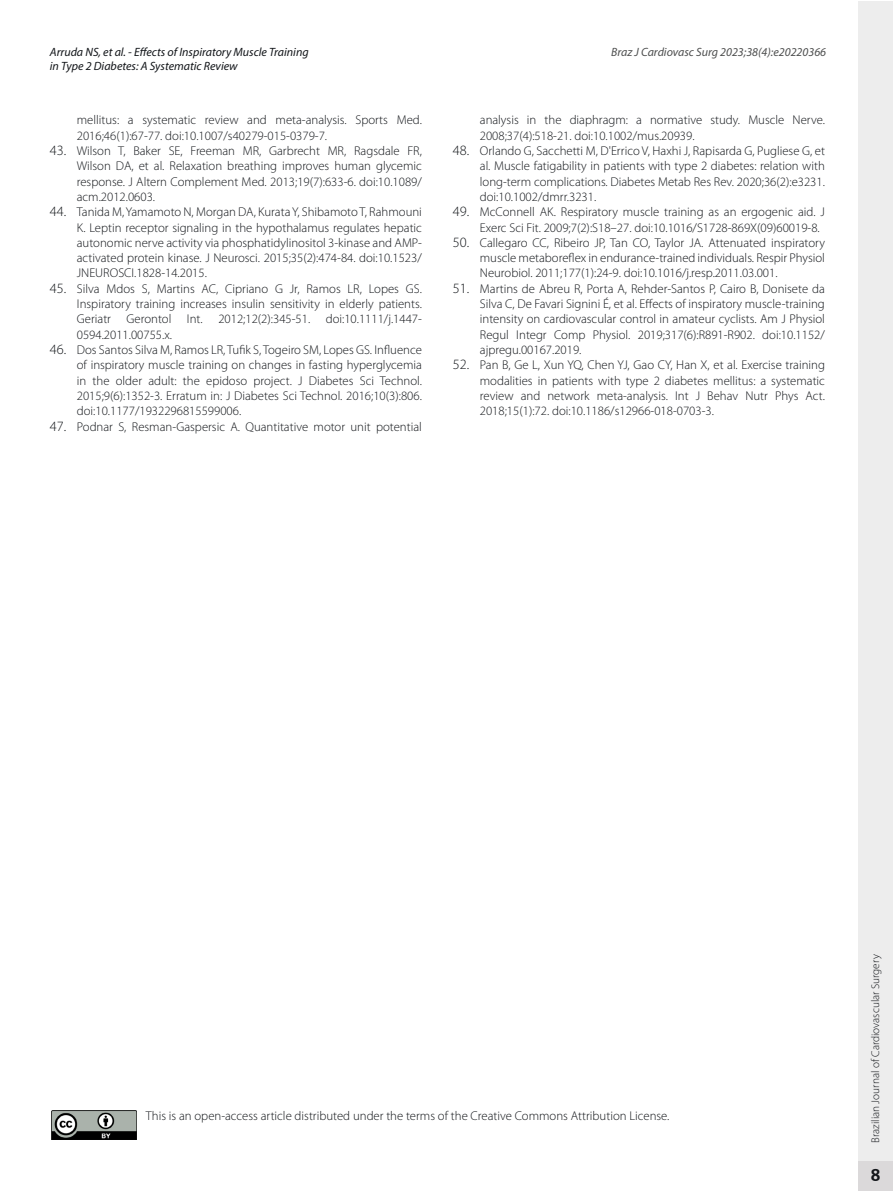
<style>
.page{position:relative;width:893px;height:1191px;background:#fff}
.page>*{position:absolute;margin:0;border:0;box-sizing:border-box;transform-origin:0 0}
.t1{font:700 18px "Frutiger";color:#13161a}
.t2{font:300 12.75px/15.3px "Myriad Pro";color:#13161a;text-align:justify}
.t3{font:italic 12px/14.4px "Myriad Pro";color:#13161a}
.t4{font:italic 12px "Myriad Pro";color:#4e4f4f}
.t5{font:300 11.25px "Myriad Pro";color:#13161a}
.s1{font-size:14.25px}
</style>
<div class="page">
<div style="left:858px;top:1px;width:35px;height:1189px;background:#ededed"></div>
<div style="left:858px;top:1161px;width:35px;height:30px;background:#dbd9da"></div>
<img style="left:51px;top:1110px;width:85px;height:30px">
<p class="t3" style="left:50px;top:44px;width:260px">Arruda NS, et al. - Effects of Inspiratory Muscle Training in Type 2 Diabetes: A Systematic Review</p>
<p class="t4" style="left:611px;top:44px;width:216px">Braz J Cardiovasc Surg 2023;38(4):e20220366</p>
<p class="t2" style="left:77px;top:112px;width:347px">mellitus: a systematic review and meta-analysis. Sports Med.<br>2016;46(1):67-77. doi:10.1007/s40279-015-0379-7.</p>
<p class="t2" style="left:77px;top:143px;width:347px;text-indent:-27px"><span class="s1">43.</span> Wilson T, Baker SE, Freeman MR, Garbrecht MR, Ragsdale FR, Wilson DA, et al. Relaxation breathing improves human glycemic response. J Altern Complement Med. 2013;19(7):633-6. doi:10.1089/ acm.2012.0603.</p>
<p class="t2" style="left:77px;top:204px;width:347px;text-indent:-27px"><span class="s1">44.</span> Tanida M, Yamamoto N, Morgan DA, Kurata Y, Shibamoto T, Rahmouni K. Leptin receptor signaling in the hypothalamus regulates hepatic autonomic nerve activity via phosphatidylinositol 3-kinase and AMP&shy;activated protein kinase. J Neurosci. 2015;35(2):474-84. doi:10.1523/ JNEUROSCI.1828-14.2015.</p>
<p class="t2" style="left:77px;top:281px;width:347px;text-indent:-27px"><span class="s1">45.</span> Silva Mdos S, Martins AC, Cipriano G Jr, Ramos LR, Lopes GS.<br>Inspiratory training increases insulin sensitivity in elderly patients.<br>Geriatr Gerontol Int. 2012;12(2):345-51. doi:10.1111/j.1447- 0594.2011.00755.x.</p>
<p class="t2" style="left:77px;top:342px;width:347px;text-indent:-27px"><span class="s1">46.</span> Dos Santos Silva M, Ramos LR, Tufik S, Togeiro SM, Lopes GS. Influence of inspiratory muscle training on changes in fasting hyperglycemia in the older adult: the epidoso project. J Diabetes Sci Technol.<br>2015;9(6):1352-3. Erratum in: J Diabetes Sci Technol. 2016;10(3):806. doi:10.1177/1932296815599006.</p>
<p class="t2" style="left:50px;top:418px;width:374px"><span class="s1">47.</span> Podnar S, Resman-Gaspersic A. Quantitative motor unit potential</p>
<p class="t2" style="left:480px;top:112px;width:347px">analysis in the diaphragm: a normative study. Muscle Nerve.<br>2008;37(4):518-21. doi:10.1002/mus.20939.</p>
<p class="t2" style="left:480px;top:143px;width:347px;text-indent:-27px"><span class="s1">48.</span> Orlando G, Sacchetti M, D'Errico V, Haxhi J, Rapisarda G, Pugliese G, et al. Muscle fatigability in patients with type 2 diabetes: relation with long-term complications. Diabetes Metab Res Rev. 2020;36(2):e3231. doi:10.1002/dmrr.3231.</p>
<p class="t2" style="left:480px;top:204px;width:347px;text-indent:-27px"><span class="s1">49.</span> McConnell AK. Respiratory muscle training as an ergogenic aid. J<br>Exerc Sci Fit. 2009;7(2):S18–27. doi:10.1016/S1728-869X(09)60019-8.</p>
<p class="t2" style="left:480px;top:235px;width:347px;text-indent:-27px"><span class="s1">50.</span> Callegaro CC, Ribeiro JP, Tan CO, Taylor JA. Attenuated inspiratory muscle metaboreflex in endurance-trained individuals. Respir Physiol Neurobiol. 2011;177(1):24-9. doi:10.1016/j.resp.2011.03.001.</p>
<p class="t2" style="left:480px;top:281px;width:347px;text-indent:-27px"><span class="s1">51.</span> Martins de Abreu R, Porta A, Rehder-Santos P, Cairo B, Donisete da Silva C, De Favari Signini É, et al. Effects of inspiratory muscle-training intensity on cardiovascular control in amateur cyclists. Am J Physiol Regul Integr Comp Physiol. 2019;317(6):R891-R902. doi:10.1152/ ajpregu.00167.2019.</p>
<p class="t2" style="left:480px;top:357px;width:347px;text-indent:-27px"><span class="s1">52.</span> Pan B, Ge L, Xun YQ, Chen YJ, Gao CY, Han X, et al. Exercise training modalities in patients with type 2 diabetes mellitus: a systematic review and network meta-analysis. Int J Behav Nutr Phys Act.<br>2018;15(1):72. doi:10.1186/s12966-018-0703-3.</p>
<p class="t2" style="left:146px;top:1107px;width:525px">This is an open-access article distributed under the terms of the Creative Commons Attribution License.</p>
<p class="t5" style="left:869px;top:1142px;width:190px;rotate:-90deg">Brazilian Journal of Cardiovascular Surgery</p>
<h1 class="t1" style="left:871px;top:1164px;width:11px">8</h1>
</div>
